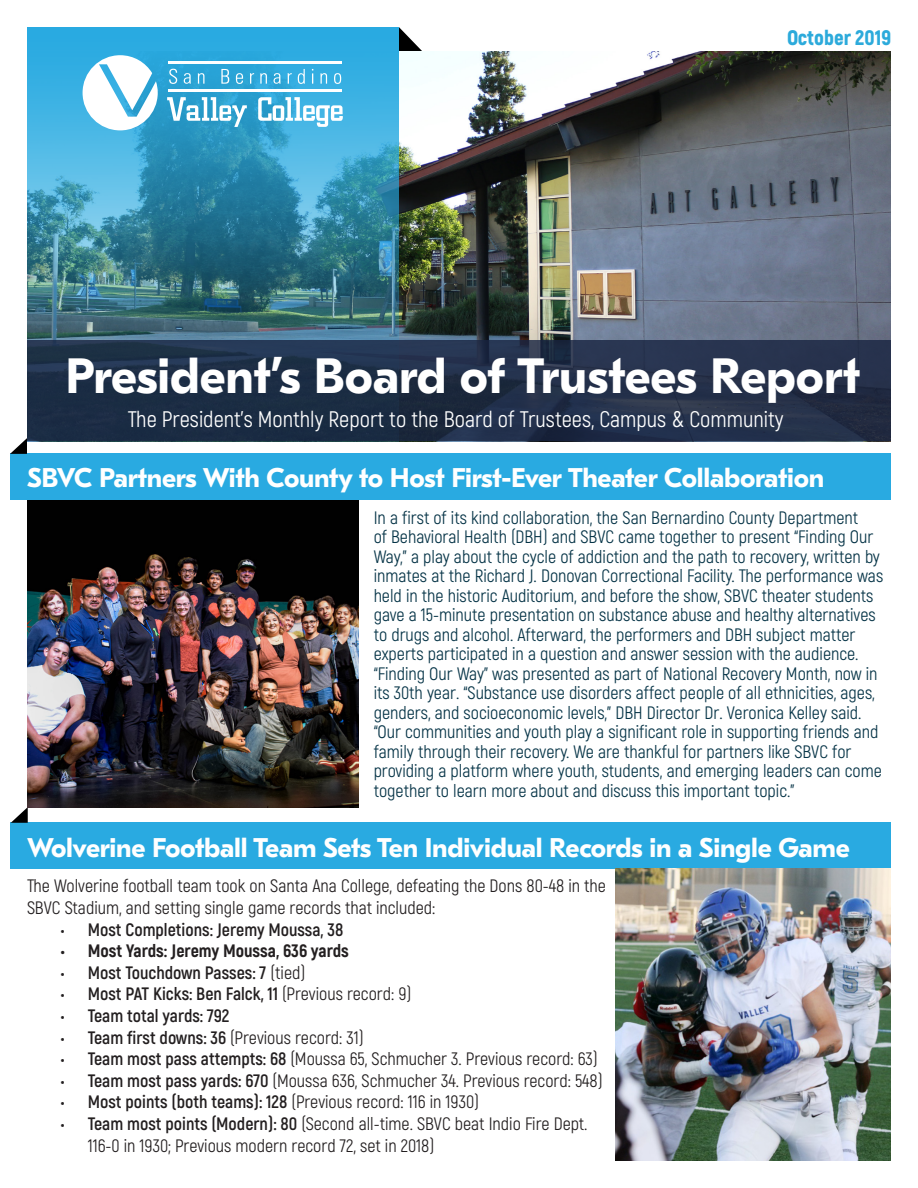
<style>
.page{position:relative;width:918px;height:1188px;background:#fff}
.page>*{position:absolute;margin:0;border:0;box-sizing:border-box;transform-origin:0 0}
.t1{font:700 49.5px "GT Eesti Pro Text";color:#fff}
.PBR_Title{font:700 27px "GT Eesti Pro Text";letter-spacing:-.01em;color:#fff}
.t2{font:22.5px "Akrobat";color:#fff}
.t3{font:900 21px "Akrobat";color:#2caadb}
.PBR_Paragraph{font:18px/19.5px "Akrobat";color:#063447}
.PBR_Paragraph-2{font:18px/21.6px "Akrobat";color:#231f20}
.t4{font:700 18px "Akrobat";color:#231f20}
.t5{font:800 18px "Akrobat";color:#231f20}
.s1{font-weight:400}
.s2{font-weight:700}
</style>
<div class="page">
<div style="left:11px;top:823px;width:880px;height:46px;background:#29aae1"></div>
<div style="left:10px;top:454px;width:880px;height:46px;background:#29aae1"></div>
<svg style="left:10px;top:438px;width:17px;height:16px"></svg>
<img style="left:616px;top:869px;width:275px;height:292px">
<svg style="left:399px;top:27px;width:23px;height:24px"></svg>
<svg style="left:11px;top:807px;width:17px;height:16px"></svg>
<img style="left:27px;top:501px;width:332px;height:306px">
<img style="left:399px;top:51px;width:492px;height:290px">
<img style="left:27px;top:27px;width:372px;height:314px">
<svg style="left:167px;top:97px;width:80px;height:30px"></svg>
<svg style="left:258px;top:97px;width:85px;height:30px"></svg>
<svg style="left:169px;top:69px;width:8px;height:15px"></svg>
<svg style="left:184px;top:73px;width:7px;height:11px"></svg>
<svg style="left:198px;top:73px;width:6px;height:11px"></svg>
<svg style="left:221px;top:69px;width:8px;height:15px"></svg>
<svg style="left:236px;top:73px;width:7px;height:11px"></svg>
<svg style="left:250px;top:73px;width:4px;height:11px"></svg>
<svg style="left:260px;top:73px;width:7px;height:11px"></svg>
<svg style="left:274px;top:73px;width:7px;height:11px"></svg>
<svg style="left:288px;top:73px;width:4px;height:11px"></svg>
<svg style="left:298px;top:69px;width:7px;height:15px"></svg>
<svg style="left:312px;top:69px;width:1px;height:15px"></svg>
<svg style="left:320px;top:73px;width:7px;height:11px"></svg>
<svg style="left:334px;top:73px;width:7px;height:11px"></svg>
<svg style="left:83px;top:55px;width:75px;height:75px"></svg>
<hr style="left:169px;top:61px;width:173px;height:3px;background:#fff">
<hr style="left:169px;top:89px;width:173px;height:3px;background:#fff">
<svg style="left:27px;top:341px;width:864px;height:100px;fill:#202f46"></svg>
<p class="t3" style="left:787px;top:24px;width:105px">October 2019</p>
<p class="t1" style="left:66px;top:349px;width:796px">President’s Board of Trustees Report</p>
<p class="t2" style="left:128px;top:406px;width:657px">The President’s Monthly Report to the Board of Trustees, Campus &amp; Community</p>
<p class="PBR_Title" style="left:27px;top:463px;width:799px">SBVC Partners With County to Host First-Ever Theater Collaboration</p>
<p class="PBR_Paragraph" style="left:374px;top:508px;width:511px">In a first of its kind collaboration, the San Bernardino County Department<br>of Behavioral Health (DBH) and SBVC came together to present “Finding Our Way,” a play about the cycle of addiction and the path to recovery, written by inmates at the Richard J. Donovan Correctional Facility. The performance was held in the historic Auditorium, and before the show, SBVC theater students gave a 15-minute presentation on substance abuse and healthy alternatives to drugs and alcohol. Afterward, the performers and DBH subject matter experts participated in a question and answer session with the audience. “Finding Our Way” was presented as part of National Recovery Month, now in its 30th year. “Substance use disorders affect people of all ethnicities, ages, genders, and socioeconomic levels,” DBH Director Dr. Veronica Kelley said. “Our communities and youth play a significant role in supporting friends and family through their recovery. We are thankful for partners like SBVC for providing a platform where youth, students, and emerging leaders can come together to learn more about and discuss this important topic.”</p>
<p class="PBR_Title" style="left:27px;top:833px;width:824px">Wolverine Football Team Sets Ten Individual Records in a Single Game</p>
<p class="PBR_Paragraph-2" style="left:27px;top:875px;width:581px">The Wolverine football team took on Santa Ana College, defeating the Dons 80-48 in the<br>SBVC Stadium, and setting single game records that included:</p>
<p class="t4" style="left:61px;top:918px;width:284px">• Most Completions: Jeremy Moussa, 38</p>
<p class="t5" style="left:61px;top:939px;width:290px">• Most Yards: Jeremy Moussa, 636 yards</p>
<p class="t4" style="left:61px;top:961px;width:246px">• Most Touchdown Passes: 7 <span class="s1">(tied)</span></p>
<p class="t4" style="left:61px;top:983px;width:352px">• Most PAT Kicks: Ben Falck, 11 <span class="s1">(Previous record: 9)</span></p>
<p class="t4" style="left:61px;top:1004px;width:170px">• Team total yards: 792</p>
<p class="PBR_Paragraph-2" style="left:61px;top:1027px;width:304px"><span class="s2">• Team first downs: 36</span> (Previous record: 31)</p>
<p class="PBR_Paragraph-2" style="left:61px;top:1048px;width:539px"><span class="s2">• Team most pass attempts: 68</span> (Moussa 65, Schmucher 3. Previous record: 63)</p>
<p class="PBR_Paragraph-2" style="left:61px;top:1070px;width:543px"><span class="s2">• Team most pass yards: 670</span> (Moussa 636, Schmucher 34. Previous record: 548)</p>
<p class="t4" style="left:61px;top:1091px;width:420px">• Most points (both teams): 128 <span class="s1">(Previous record: 116 in 1930)</span></p>
<p class="PBR_Paragraph-2" style="left:88px;top:1113px;width:501px;text-indent:-27px"><span class="s2">• Team most points (Modern): 80</span> (Second all-time. SBVC beat Indio Fire Dept.<br>116-0 in 1930; Previous modern record 72, set in 2018)</p>
</div>
